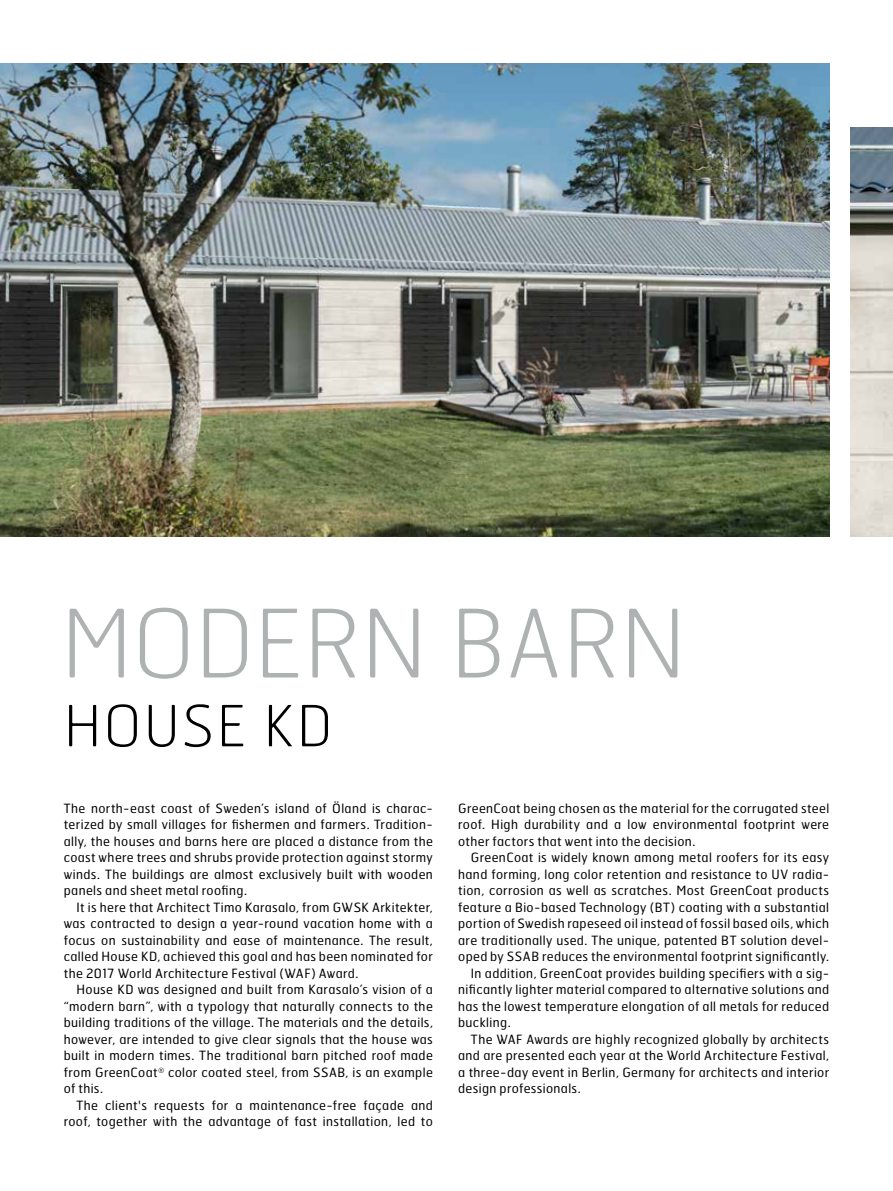
<style>
.page{position:relative;width:893px;height:1191px;background:#fff}
.page>*{position:absolute;margin:0;border:0;box-sizing:border-box;transform-origin:0 0}
.t1{font:100 93.9px "Hermes FB";color:#afb2b2}
.t2{font:100 56.55px "Hermes FB";letter-spacing:.04em;color:#000}
.t3{font:12.75px/16.5px "Hermes FB";letter-spacing:.03em;color:#000;text-align:justify}
</style>
<div class="page">
<img style="left:0;top:64px;width:829px;height:472px">
<img style="left:850px;top:128px;width:43px;height:408px">
<h1 class="t1" style="left:61px;top:584px;width:626px">MODERN BARN</h1>
<h2 class="t2" style="left:64px;top:690px;width:270px">HOUSE KD</h2>
<p class="t3" style="left:64px;top:799px;width:371px">The north-east coast of Sweden’s island of Öland is charac&shy;terized by small villages for fishermen and farmers. Tradition&shy;ally, the houses and barns here are placed a distance from the coast where trees and shrubs provide protection against stormy winds. The buildings are almost exclusively built with wooden panels and sheet metal roofing.</p>
<p class="t3" style="left:64px;top:898px;width:371px;text-indent:13px">It is here that Architect Timo Karasalo, from GWSK Arkitekter, was contracted to design a year-round vacation home with a focus on sustainability and ease of maintenance. The result, called House KD, achieved this goal and has been nominated for the 2017 World Architecture Festival (WAF) Award.</p>
<p class="t3" style="left:64px;top:981px;width:371px;text-indent:13px">House KD was designed and built from Karasalo’s vision of a “modern barn”, with a typology that naturally connects to the building traditions of the village. The materials and the details, however, are intended to give clear signals that the house was built in modern times. The traditional barn pitched roof made from GreenCoat<sup>®</sup> color coated steel, from SSAB, is an example of this.</p>
<p class="t3" style="left:64px;top:1096px;width:371px;text-align:right">The client's requests for a maintenance-free façade and roof, together with the advantage of fast installation, led to</p>
<p class="t3" style="left:458px;top:799px;width:373px">GreenCoat being chosen as the material for the corrugated steel roof. High durability and a low environmental footprint were other factors that went into the decision.</p>
<p class="t3" style="left:471px;top:849px;width:360px">GreenCoat is widely known among metal roofers for its easy</p>
<p class="t3" style="left:458px;top:865px;width:372px">hand forming, long color retention and resistance to UV radia-</p>
<p class="t3" style="left:458px;top:882px;width:372px">tion, corrosion as well as scratches. Most GreenCoat products</p>
<p class="t3" style="left:458px;top:898px;width:372px">feature a Bio-based Technology (BT) coating with a substantial</p>
<p class="t3" style="left:458px;top:915px;width:372px">portion of Swedish rapeseed oil instead of fossil based oils, which</p>
<p class="t3" style="left:458px;top:931px;width:372px">are traditionally used. The unique, patented BT solution devel-</p>
<p class="t3" style="left:458px;top:948px;width:372px">oped by SSAB reduces the environmental footprint significantly.</p>
<p class="t3" style="left:471px;top:964px;width:360px">In addition, GreenCoat provides building specifiers with a sig-</p>
<p class="t3" style="left:458px;top:981px;width:373px">nificantly lighter material compared to alternative solutions and</p>
<p class="t3" style="left:458px;top:997px;width:372px">has the lowest temperature elongation of all metals for reduced</p>
<p class="t3" style="left:458px;top:1014px;width:54px">buckling.</p>
<p class="t3" style="left:471px;top:1030px;width:360px">The WAF Awards are highly recognized globally by architects</p>
<p class="t3" style="left:458px;top:1047px;width:372px">and are presented each year at the World Architecture Festival,</p>
<p class="t3" style="left:458px;top:1063px;width:373px">a three-day event in Berlin, Germany for architects and interior</p>
<p class="t3" style="left:458px;top:1080px;width:124px">design professionals.</p>
</div>
